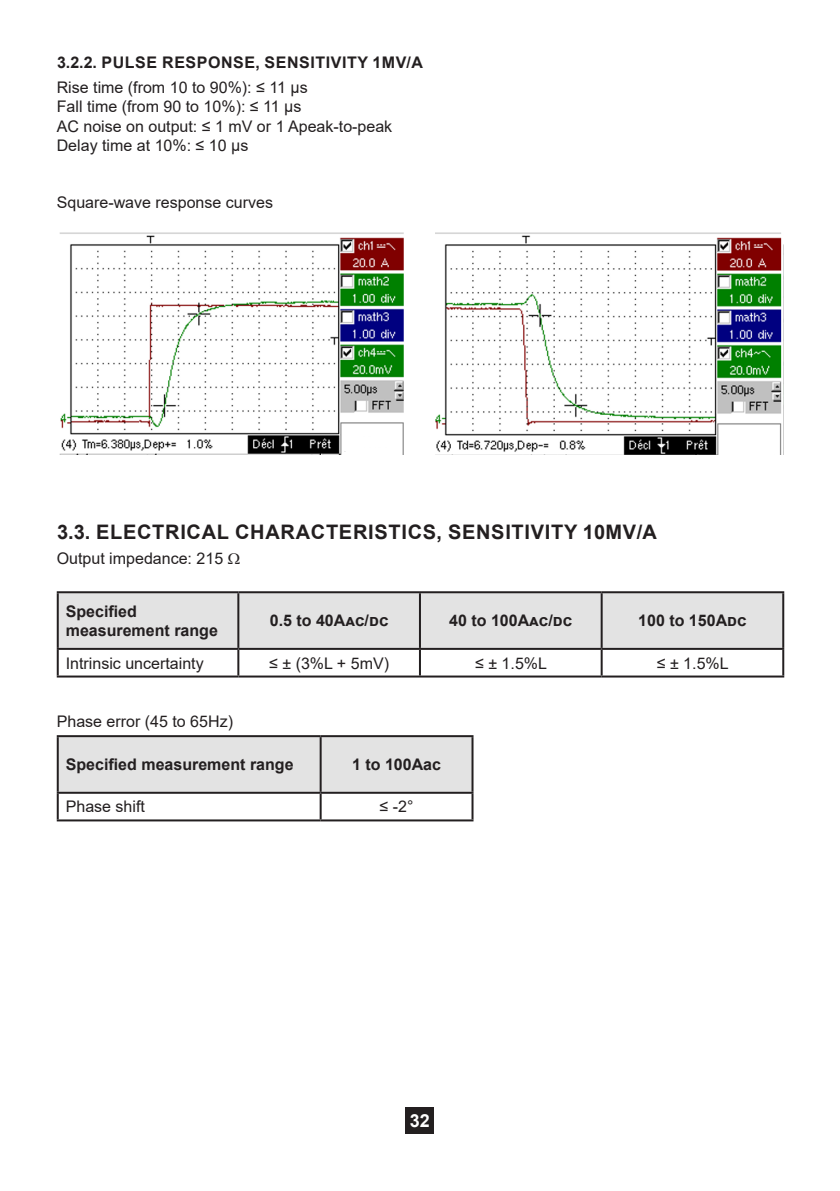
<style>
.page{position:relative;width:840px;height:1191px;background:#fff}
.page>*{position:absolute;margin:0;border:0;box-sizing:border-box;transform-origin:0 0}
.t1{font:700 20px "Arial";letter-spacing:.035em;color:#231f20}
.t2{font:700 18px "Arial";color:#fff}
.Texte_0{font:16px "Arial";color:#231f20}
.Texte_0-2{font:700 16px/19.2px "Arial";color:#231f20}
.Texte_0-3{font:700 16px "Arial";letter-spacing:.035em;color:#231f20}
</style>
<div class="page">
<div style="left:405px;top:1107px;width:29px;height:27px;background:#231f20"></div>
<img style="left:59px;top:232px;width:345px;height:222px">
<img style="left:435px;top:232px;width:347px;height:222px">
<div style="left:59px;top:593px;width:722px;height:55px;background:#e3e3e3"></div>
<hr style="left:57px;top:591px;width:181px;height:2px;background:#231f20">
<hr style="left:238px;top:591px;width:181px;height:2px;background:#231f20">
<hr style="left:419px;top:591px;width:182px;height:2px;background:#231f20">
<hr style="left:601px;top:591px;width:182px;height:2px;background:#231f20">
<hr style="left:57px;top:648px;width:181px;height:2px;background:#231f20">
<hr style="left:238px;top:648px;width:181px;height:2px;background:#231f20">
<hr style="left:419px;top:648px;width:182px;height:2px;background:#231f20">
<hr style="left:601px;top:648px;width:182px;height:2px;background:#231f20">
<hr style="left:57px;top:675px;width:181px;height:2px;background:#231f20">
<hr style="left:238px;top:675px;width:181px;height:2px;background:#231f20">
<hr style="left:419px;top:675px;width:182px;height:2px;background:#231f20">
<hr style="left:601px;top:675px;width:182px;height:2px;background:#231f20">
<hr style="left:57px;top:593px;width:2px;height:55px;background:#231f20">
<hr style="left:57px;top:650px;width:2px;height:25px;background:#231f20">
<hr style="left:237px;top:593px;width:2px;height:55px;background:#231f20">
<hr style="left:418px;top:593px;width:2px;height:55px;background:#231f20">
<hr style="left:600px;top:593px;width:2px;height:55px;background:#231f20">
<hr style="left:781px;top:593px;width:2px;height:55px;background:#231f20">
<hr style="left:237px;top:650px;width:2px;height:25px;background:#231f20">
<hr style="left:418px;top:650px;width:2px;height:25px;background:#231f20">
<hr style="left:600px;top:650px;width:2px;height:25px;background:#231f20">
<hr style="left:781px;top:650px;width:2px;height:25px;background:#231f20">
<div style="left:59px;top:737px;width:412px;height:54px;background:#e3e3e3"></div>
<hr style="left:57px;top:735px;width:263px;height:2px;background:#231f20">
<hr style="left:320px;top:735px;width:153px;height:2px;background:#231f20">
<hr style="left:57px;top:791px;width:263px;height:2px;background:#231f20">
<hr style="left:320px;top:791px;width:153px;height:2px;background:#231f20">
<hr style="left:57px;top:819px;width:263px;height:2px;background:#231f20">
<hr style="left:320px;top:819px;width:153px;height:2px;background:#231f20">
<hr style="left:57px;top:737px;width:2px;height:54px;background:#231f20">
<hr style="left:57px;top:793px;width:2px;height:26px;background:#231f20">
<hr style="left:319px;top:737px;width:2px;height:54px;background:#231f20">
<hr style="left:471px;top:737px;width:2px;height:54px;background:#231f20">
<hr style="left:319px;top:793px;width:2px;height:26px;background:#231f20">
<hr style="left:471px;top:793px;width:2px;height:26px;background:#231f20">
<p class="Texte_0-3" style="left:57px;top:51px;width:367px">3.2.2. PULSE RESPONSE, SENSITIVITY 1MV/A</p>
<p class="Texte_0" style="left:57px;top:77px;width:252px">Rise time (from 10 to 90%): ≤ 11 µs</p>
<p class="Texte_0" style="left:57px;top:96px;width:246px">Fall time (from 90 to 10%): ≤ 11 µs</p>
<p class="Texte_0" style="left:57px;top:115px;width:337px">AC noise on output: ≤ 1 mV or 1 Apeak-to-peak</p>
<p class="Texte_0" style="left:57px;top:134px;width:193px">Delay time at 10%: ≤ 10 µs</p>
<p class="Texte_0" style="left:57px;top:192px;width:218px">Square-wave response curves</p>
<p class="t1" style="left:57px;top:518px;width:601px">3.3. ELECTRICAL CHARACTERISTICS, SENSITIVITY 10MV/A</p>
<p class="Texte_0" style="left:57px;top:547px;width:168px">Output impedance: 215</p>
<p class="Texte_0-2" style="left:66px;top:602px;width:154px">Specified measurement range</p>
<p class="Texte_0-2" style="left:269px;top:611px;width:120px">0.5 to 40Aac/dc</p>
<p class="Texte_0-2" style="left:449px;top:611px;width:125px">40 to 100Aac/dc</p>
<p class="Texte_0-2" style="left:638px;top:611px;width:110px">100 to 150Adc</p>
<p class="Texte_0" style="left:66px;top:652px;width:139px">Intrinsic uncertainty</p>
<p class="Texte_0" style="left:269px;top:652px;width:121px">≤ ± (3%L + 5mV)</p>
<p class="Texte_0" style="left:475px;top:652px;width:73px">≤ ± 1.5%L</p>
<p class="Texte_0" style="left:656px;top:652px;width:73px">≤ ± 1.5%L</p>
<p class="Texte_0" style="left:57px;top:710px;width:178px">Phase error (45 to 65Hz)</p>
<p class="Texte_0-2" style="left:66px;top:755px;width:229px">Specified measurement range</p>
<p class="Texte_0-2" style="left:352px;top:755px;width:90px">1 to 100Aac</p>
<p class="Texte_0" style="left:66px;top:795px;width:81px">Phase shift</p>
<p class="Texte_0" style="left:379px;top:795px;width:35px">≤ -2°</p>
<p class="t2" style="left:410px;top:1108px;width:22px">32</p>
</div>
